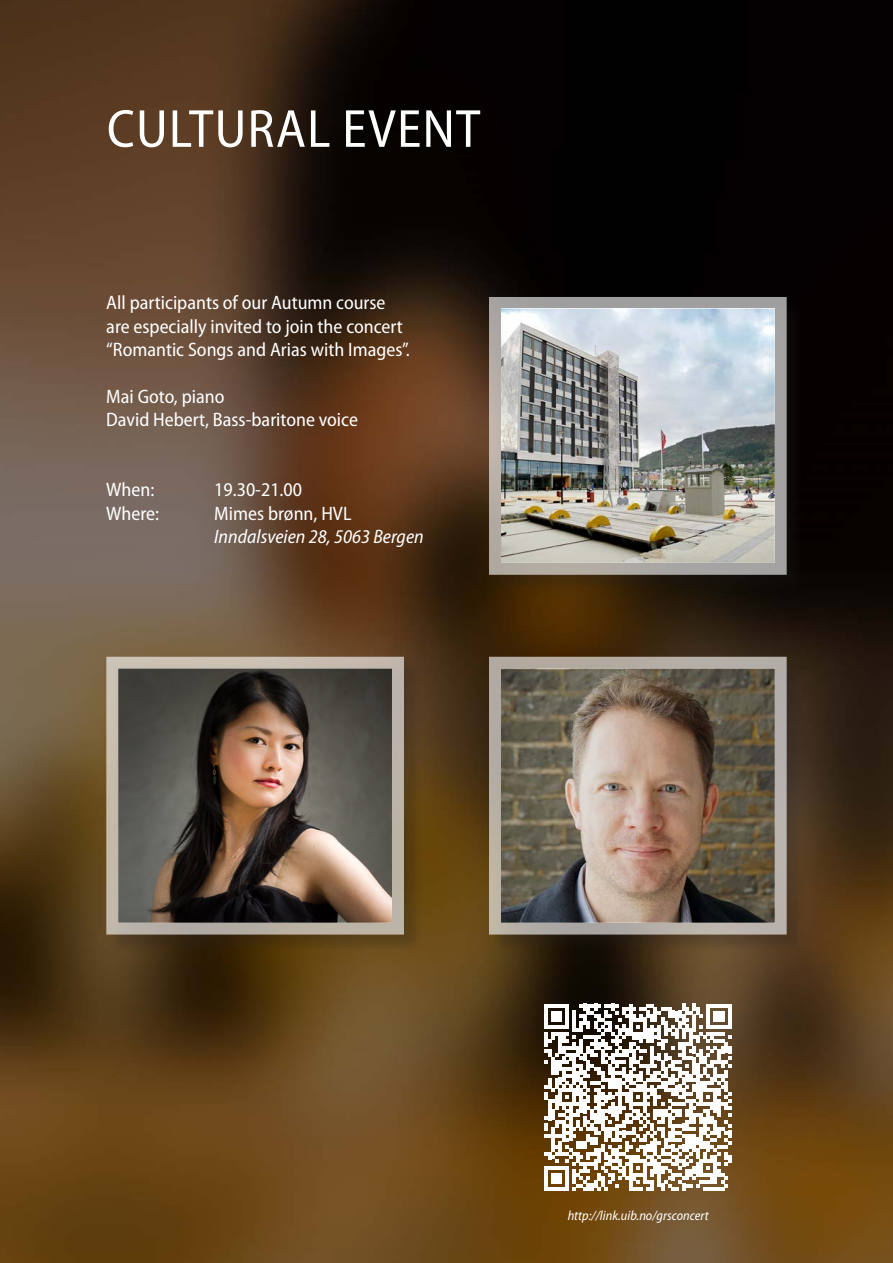
<style>
.page{position:relative;width:893px;height:1263px;background:#fff}
.page>*{position:absolute;margin:0;border:0;box-sizing:border-box;transform-origin:0 0}
.t1{font:semi-condensed 54px "Myriad Pro";letter-spacing:.02em;color:#fff}
.t2{font:semi-condensed 19.5px/23.4px "Myriad Pro";color:#fff}
.t3{font:italic semi-condensed 19.5px "Myriad Pro";color:#fff}
.t4{font:italic semi-condensed 13.5px "Myriad Pro";color:#fff}
</style>
<div class="page">
<img style="left:0;top:0;width:893px;height:1263px">
<div style="left:109px;top:659px;width:313px;height:294px;background:#231f20;opacity:.4"></div>
<svg style="left:105px;top:655px;width:305px;height:285px;background:#6b5f53"></svg>
<div style="left:492px;top:300px;width:313px;height:293px;background:#231f20;opacity:.4"></div>
<img style="left:487px;top:295px;width:306px;height:286px">
<div style="left:492px;top:659px;width:313px;height:294px;background:#231f20;opacity:.4"></div>
<img style="left:487px;top:655px;width:306px;height:285px">
<svg style="left:544px;top:1004px;width:187px;height:187px"></svg>
<h1 class="t1" style="left:107px;top:99px;width:375px">CULTURAL EVENT</h1>
<p class="t2" style="left:106px;top:291px;width:305px">All participants of our Autumn course are especially invited to join the concert “Romantic Songs and Arias with Images”.</p>
<p class="t2" style="left:106px;top:385px;width:253px">Mai Goto, piano<br>David Hebert, Bass-baritone voice</p>
<p class="t2" style="left:106px;top:478px;width:50px">When:</p>
<p class="t2" style="left:214px;top:478px;width:89px">19.30-21.00</p>
<p class="t2" style="left:106px;top:502px;width:54px">Where:</p>
<p class="t2" style="left:214px;top:502px;width:139px">Mimes brønn, HVL</p>
<p class="t3" style="left:214px;top:526px;width:211px">Inndalsveien 28, 5063 Bergen</p>
<p class="t4" style="left:568px;top:1209px;width:143px">http://link.uib.no/grsconcert</p>
</div>
